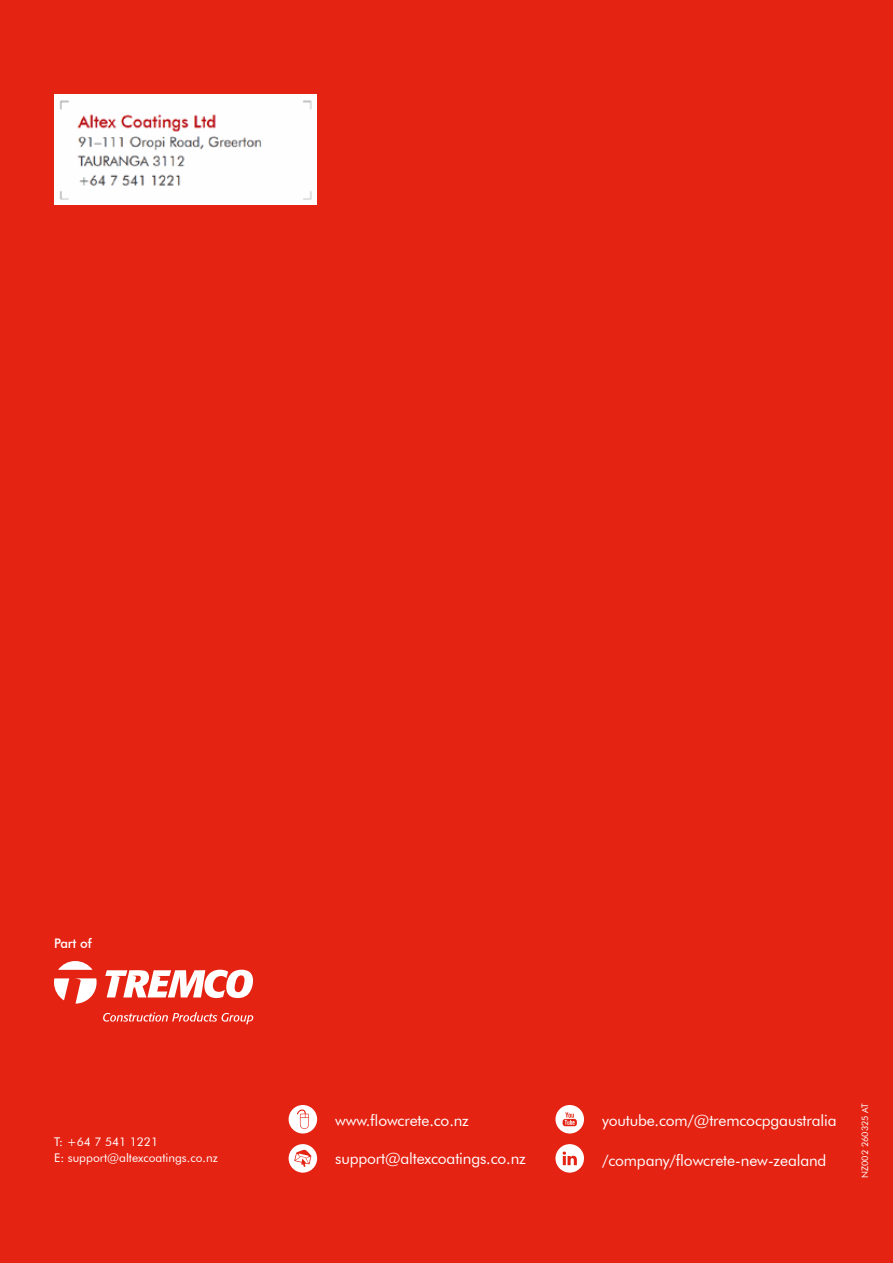
<style>
.page{position:relative;width:893px;height:1263px;background:#e42313}
.page>*{position:absolute;margin:0;border:0;box-sizing:border-box;transform-origin:0 0}
.t1{font:15.75px "Futura BT";letter-spacing:-.01em;color:#fff}
.t2{font:500 13.2px "Futura BT";letter-spacing:-.01em;color:#fff}
.t3{font:12px/15.8px "Futura BT";color:#fff}
.t4{font:9px "Futura BT";color:#fff}
</style>
<div class="page">
<div style="left:555px;top:1144px;width:29px;height:28px;background:#fff;border-radius:50%"></div>
<svg style="left:563px;top:1151px;width:14px;height:14px"></svg>
<div style="left:555px;top:1105px;width:29px;height:28px;background:#fff;border-radius:50%"></div>
<svg style="left:563px;top:1112px;width:14px;height:14px"></svg>
<div style="left:289px;top:1105px;width:28px;height:28px;background:#fff;border-radius:50%"></div>
<svg style="left:297px;top:1109px;width:12px;height:20px"></svg>
<div style="left:289px;top:1144px;width:28px;height:28px;background:#fff;border-radius:50%"></div>
<svg style="left:294px;top:1150px;width:17px;height:17px"></svg>
<svg style="left:58px;top:961px;width:35px;height:9px"></svg>
<svg style="left:54px;top:978px;width:43px;height:26px"></svg>
<svg style="left:105px;top:970px;width:148px;height:28px"></svg>
<svg style="left:103px;top:1012px;width:150px;height:12px"></svg>
<img style="left:54px;top:94px;width:263px;height:111px">
<p class="t2" style="left:54px;top:935px;width:39px">Part of</p>
<p class="t3" style="left:54px;top:1134px;width:165px">T: +64 7 541 1221<br>E: support@altexcoatings.co.nz</p>
<p class="t1" style="left:335px;top:1111px;width:135px">www.flowcrete.co.nz</p>
<p class="t1" style="left:602px;top:1110px;width:236px">youtube.com/@tremcocpgaustralia</p>
<p class="t1" style="left:335px;top:1149px;width:192px">support@altexcoatings.co.nz</p>
<p class="t1" style="left:602px;top:1150px;width:226px">/company/flowcrete-new-zealand</p>
<p class="t4" style="left:860px;top:1178px;width:76px;rotate:-90deg">NZ002 260325 AT</p>
</div>
